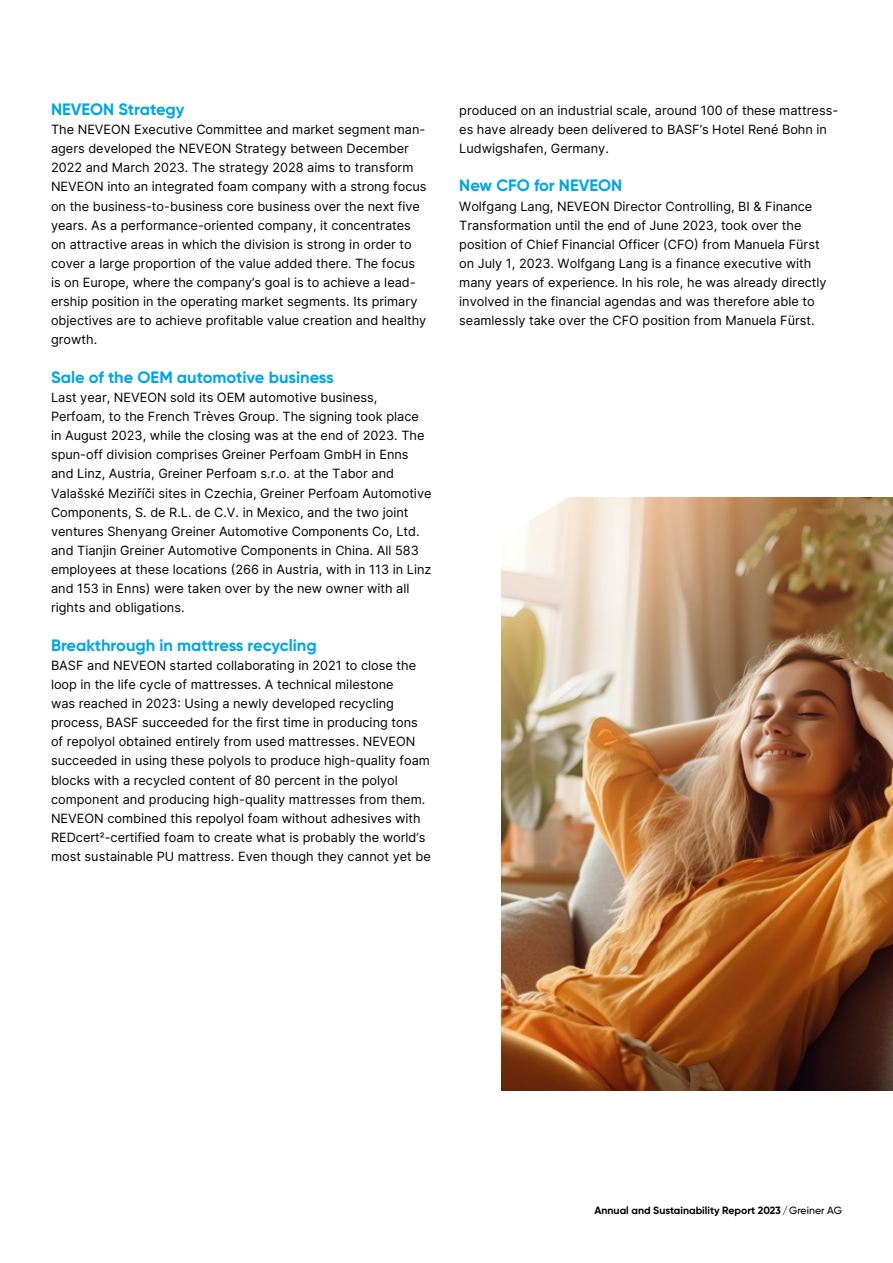
<style>
.page{position:relative;width:893px;height:1263px;background:#fff}
.page>*{position:absolute;margin:0;border:0;box-sizing:border-box;transform-origin:0 0}
.t1{font:700 16.5px "Gilroy";color:#00a5e6}
.t2{font:12.75px/19.2px "Inter";color:#000}
.t3{font:700 10.5px "Gilroy";color:#000}
.s1{font-weight:500}
</style>
<div class="page">
<img style="left:502px;top:497px;width:391px;height:594px">
<svg style="left:502px;top:497px;width:74px;height:44px"></svg>
<p class="t1" style="left:51px;top:99px;width:135px">NEVEON Strategy</p>
<p class="t2" style="left:51px;top:119px;width:377px">The NEVEON Executive Committee and market segment man&shy;agers developed the NEVEON Strategy between December 2022 and March 2023. The strategy 2028 aims to transform NEVEON into an integrated foam company with a strong focus on the business-to-business core business over the next five years. As a performance-oriented company, it concentrates on attractive areas in which the division is strong in order to cover a large proportion of the value added there. The focus is on Europe, where the company’s goal is to achieve a lead&shy;ership position in the operating market segments. Its primary objectives are to achieve profitable value creation and healthy growth.</p>
<p class="t1" style="left:51px;top:367px;width:284px">Sale of the OEM automotive business</p>
<p class="t2" style="left:51px;top:387px;width:382px">Last year, NEVEON sold its OEM automotive business, Perfoam, to the French Trèves Group. The signing took place in August 2023, while the closing was at the end of 2023. The spun-off division comprises Greiner Perfoam GmbH in Enns and Linz, Austria, Greiner Perfoam s.r.o. at the Tabor and Valašské Meziříči sites in Czechia, Greiner Perfoam Automotive Components, S. de R.L. de C.V. in Mexico, and the two joint ventures Shenyang Greiner Automotive Components Co, Ltd. and Tianjin Greiner Automotive Components in China. All 583 employees at these locations (266 in Austria, with in 113 in Linz and 153 in Enns) were taken over by the new owner with all rights and obligations.</p>
<p class="t1" style="left:51px;top:634px;width:267px">Breakthrough in mattress recycling</p>
<p class="t2" style="left:51px;top:655px;width:381px">BASF and NEVEON started collaborating in 2021 to close the loop in the life cycle of mattresses. A technical milestone<br>was reached in 2023: Using a newly developed recycling process, BASF succeeded for the first time in producing tons of repolyol obtained entirely from used mattresses. NEVEON succeeded in using these polyols to produce high-quality foam blocks with a recycled content of 80 percent in the polyol component and producing high-quality mattresses from them.<br>NEVEON combined this repolyol foam without adhesives with REDcert2-certified foam to create what is probably the world’s most sustainable PU mattress. Even though they cannot yet be</p>
<p class="t2" style="left:459px;top:100px;width:380px">produced on an industrial scale, around 100 of these mattress&shy;es have already been delivered to BASF’s Hotel René Bohn in<br>Ludwigshafen, Germany.</p>
<p class="t1" style="left:459px;top:175px;width:165px">New CFO for NEVEON</p>
<p class="t2" style="left:459px;top:196px;width:369px">Wolfgang Lang, NEVEON Director Controlling, BI &amp; Finance Transformation until the end of June 2023, took over the position of Chief Financial Officer (CFO) from Manuela Fürst on July 1, 2023. Wolfgang Lang is a finance executive with many years of experience. In his role, he was already directly involved in the financial agendas and was therefore able to seamlessly take over the CFO position from Manuela Fürst.</p>
<p class="t3" style="left:594px;top:1204px;width:249px">Annual and Sustainability Report 2023<span class="s1">/Greiner AG</span></p>
</div>
